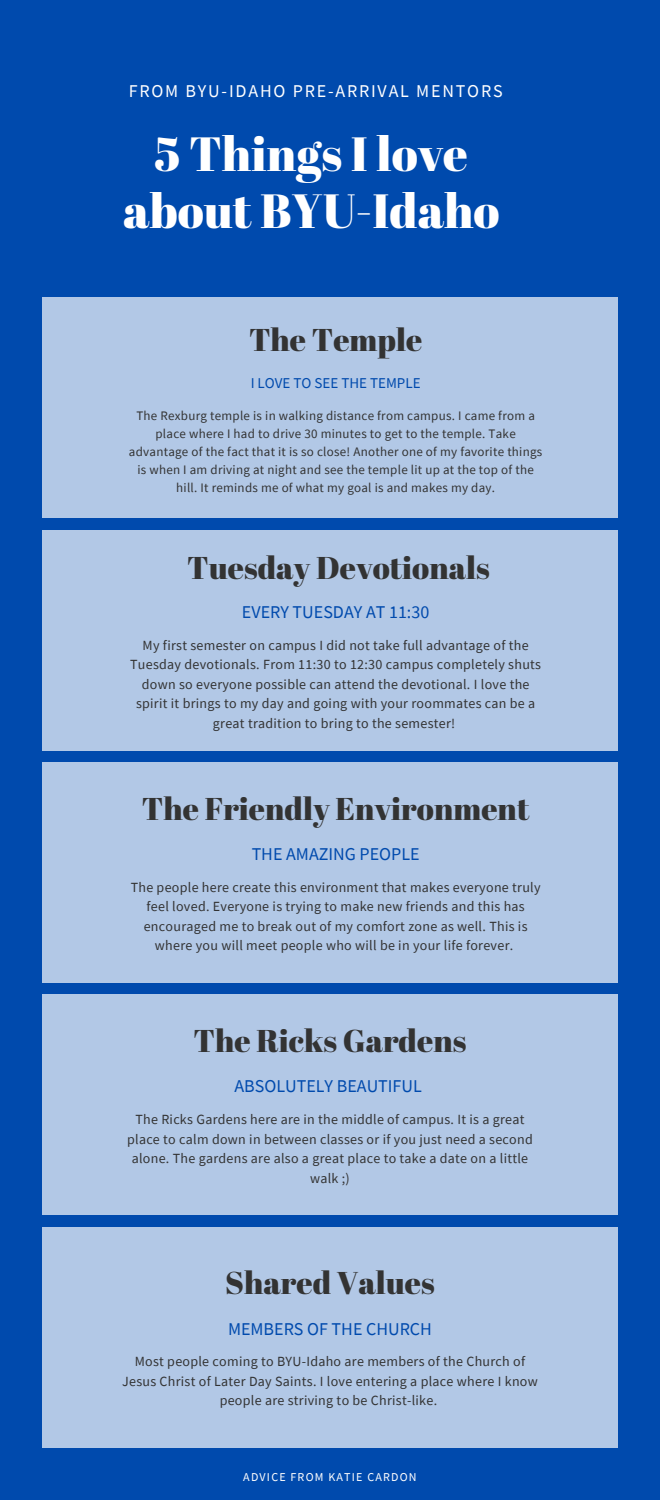
<style>
.page{position:relative;width:660px;height:1500px;background:#004aad}
.page>*{position:absolute;margin:0;border:0;box-sizing:border-box;transform-origin:0 0}
.t1{font:48px/57px "Abril Fatface";color:#fff;text-align:center}
.t2{font:31.5px "Abril Fatface";color:#333}
.t3{font:18px "Source Sans Pro";color:#004aad}
.t4{font:18px "Source Sans Pro";letter-spacing:.1em;color:#fff}
.t5{font:15px "Source Sans Pro";color:#004aad}
.t6{font:14px/19.5px "Source Sans Pro";letter-spacing:.02em;color:#333;text-align:center}
.t7{font:13px/18px "Source Sans Pro";letter-spacing:.02em;color:#333;text-align:center}
.t8{font:12px "Source Sans Pro";letter-spacing:.1em;color:#fff}
</style>
<div class="page">
<div style="left:42px;top:298px;width:576px;height:220px;background:#b2c8e6"></div>
<div style="left:42px;top:530px;width:576px;height:221px;background:#b2c8e6"></div>
<div style="left:42px;top:762px;width:576px;height:220px;background:#b2c8e6"></div>
<div style="left:42px;top:995px;width:576px;height:220px;background:#b2c8e6"></div>
<div style="left:42px;top:1227px;width:576px;height:220px;background:#b2c8e6"></div>
<h3 class="t4" style="left:129px;top:79px;width:376px">FROM BYU-IDAHO PRE-ARRIVAL MENTORS</h3>
<h1 class="t1" style="left:123px;top:124px;width:378px">5 Things I love about BYU-Idaho</h1>
<h2 class="t2" style="left:249px;top:318px;width:175px">The Temple</h2>
<h4 class="t5" style="left:251px;top:373px;width:171px">I LOVE TO SEE THE TEMPLE</h4>
<p class="t7" style="left:129px;top:406px;width:415px">The Rexburg temple is in walking distance from campus. I came from a place where I had to drive 30 minutes to get to the temple. Take advantage of the fact that it is so close! Another one of my favorite things is when I am driving at night and see the temple lit up at the top of the hill. It reminds me of what my goal is and makes my day.</p>
<h2 class="t2" style="left:187px;top:546px;width:304px">Tuesday Devotionals</h2>
<h3 class="t3" style="left:242px;top:601px;width:189px">EVERY TUESDAY AT 11:30</h3>
<h5 class="t6" style="left:130px;top:635px;width:412px">My first semester on campus I did not take full advantage of the Tuesday devotionals. From 11:30 to 12:30 campus completely shuts down so everyone possible can attend the devotional. I love the spirit it brings to my day and going with your roommates can be a great tradition to bring to the semester!</h5>
<h2 class="t2" style="left:142px;top:786px;width:389px">The Friendly Environment</h2>
<h3 class="t3" style="left:252px;top:842px;width:169px">THE AMAZING PEOPLE</h3>
<h5 class="t6" style="left:131px;top:877px;width:411px">The people here create this environment that makes everyone truly feel loved. Everyone is trying to make new friends and this has encouraged me to break out of my comfort zone as well. This is where you will meet people who will be in your life forever.</h5>
<h2 class="t2" style="left:193px;top:1019px;width:274px">The Ricks Gardens</h2>
<h3 class="t3" style="left:234px;top:1075px;width:189px">ABSOLUTELY BEAUTIFUL</h3>
<h5 class="t6" style="left:127px;top:1110px;width:407px">The Ricks Gardens here are in the middle of campus. It is a great place to calm down in between classes or if you just need a second alone. The gardens are also a great place to take a date on a little walk ;)</h5>
<h2 class="t2" style="left:225px;top:1261px;width:211px">Shared Values</h2>
<h3 class="t3" style="left:228px;top:1317px;width:205px">MEMBERS OF THE CHURCH</h3>
<h5 class="t6" style="left:122px;top:1352px;width:417px">Most people coming to BYU-Idaho are members of the Church of<br>Jesus Christ of Later Day Saints. I love entering a place where I know people are striving to be Christ-like.</h5>
<h6 class="t8" style="left:243px;top:1469px;width:175px">ADVICE FROM KATIE CARDON</h6>
</div>
